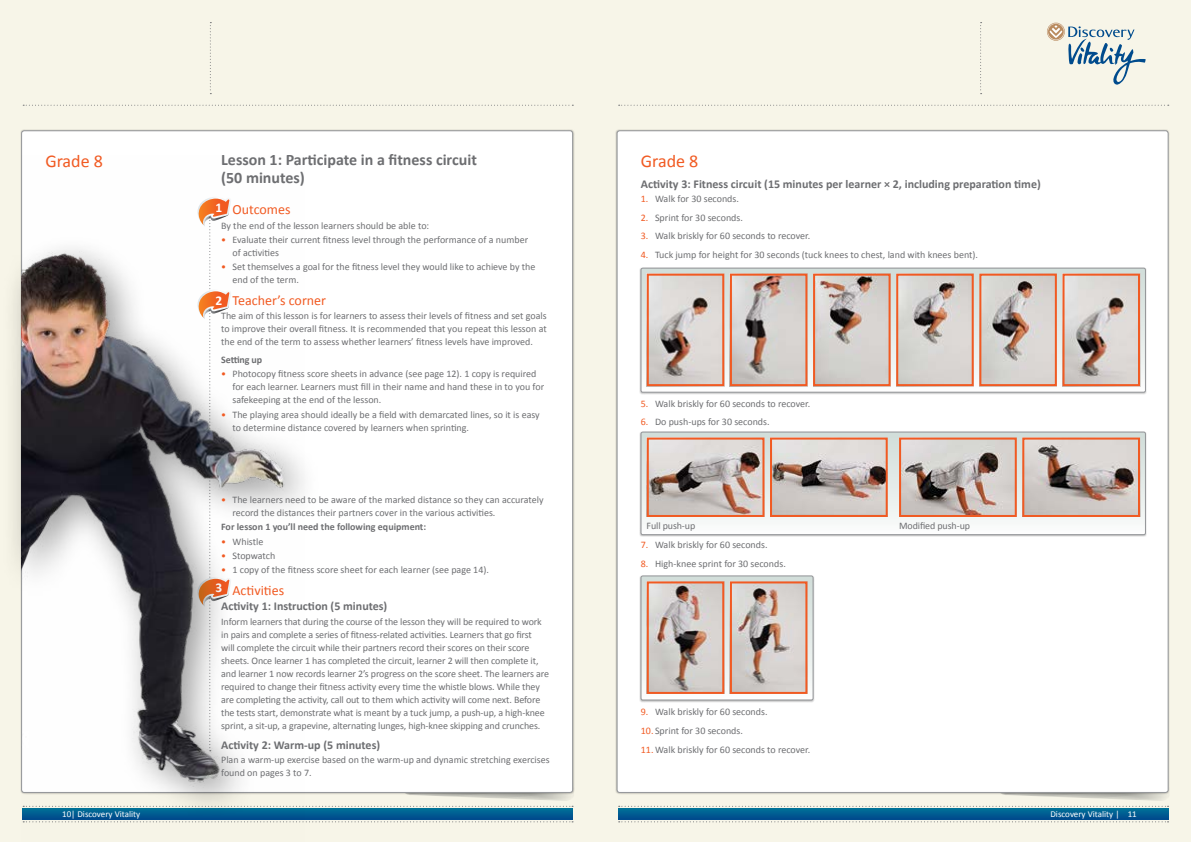
<style>
.page{position:relative;width:1191px;height:842px;background:#fff}
.page>*{position:absolute;margin:0;border:0;box-sizing:border-box;transform-origin:0 0}
.t1{font:18px "Calibri";color:#f15a22}
.t2{font:700 16px/18px "Calibri";color:#6d6e71}
.t3{font:14px "Calibri";color:#f15a22}
.t4{font:700 13.4px "Calibri";color:#fff}
.t5{font:700 12px "Calibri";color:#6d6e71}
.t6{font:10px/13px "Calibri";letter-spacing:-.005em;color:#6d6e71}
.t7{font:700 10px "Calibri";color:#6d6e71}
.t8{font:9px "Calibri";color:#fff}
.s1{color:#f15a22}
</style>
<div class="page">
<div style="left:0;top:0;width:595px;height:842px;background:#f7f5e8"></div>
<svg style="left:305px;top:821px;width:268px;height:1px"></svg>
<svg style="left:322px;top:806px;width:251px;height:1px"></svg>
<svg style="left:322px;top:808px;width:251px;height:11px;background:#005f92"></svg>
<div style="left:595px;top:0;width:596px;height:842px;background:#f7f5e8"></div>
<svg style="left:618px;top:821px;width:550px;height:1px"></svg>
<svg style="left:618px;top:806px;width:550px;height:1px"></svg>
<svg style="left:618px;top:808px;width:550px;height:11px;background:#005f92"></svg>
<svg style="left:618px;top:105px;width:550px;height:1px"></svg>
<svg style="left:23px;top:105px;width:550px;height:1px"></svg>
<svg style="left:980px;top:22px;width:1px;height:72px"></svg>
<svg style="left:210px;top:22px;width:1px;height:72px"></svg>
<svg style="left:1047px;top:23px;width:98px;height:62px"></svg>
<div style="left:22px;top:131px;width:550px;height:661px;background:#fff;border-radius:3px"></div>
<div style="left:617px;top:131px;width:551px;height:661px;background:#fff;border-radius:3px"></div>
<div style="left:0;top:234px;width:322px;height:587px;background:#000;opacity:.4"></div>
<img style="left:22px;top:155px;width:282px;height:668px">
<svg style="left:195px;top:197px;width:36px;height:554px"></svg>
<div style="left:639px;top:575px;width:175px;height:127px;background:#a9aaab"></div>
<svg style="left:641px;top:576px;width:172px;height:124px;background:#e4e3df"></svg>
<div style="left:641px;top:576px;width:172px;height:124px;border:1px solid #95979a;border-radius:2px"></div>
<img style="left:650px;top:584px;width:71px;height:107px">
<div style="left:647px;top:581px;width:77px;height:113px;border:2px solid #f15a22"></div>
<img style="left:733px;top:584px;width:71px;height:107px">
<div style="left:730px;top:581px;width:77px;height:113px;border:2px solid #f15a22"></div>
<div style="left:639px;top:267px;width:507px;height:127px;background:#000;opacity:.3"></div>
<svg style="left:641px;top:268px;width:504px;height:124px"></svg>
<div style="left:641px;top:268px;width:504px;height:124px;border:1px solid #95979a;border-radius:2px"></div>
<img style="left:650px;top:277px;width:71px;height:106px">
<div style="left:647px;top:274px;width:77px;height:112px;border:2px solid #f15a22"></div>
<img style="left:733px;top:277px;width:71px;height:106px">
<div style="left:730px;top:274px;width:77px;height:112px;border:2px solid #f15a22"></div>
<img style="left:816px;top:277px;width:71px;height:106px">
<div style="left:813px;top:274px;width:77px;height:112px;border:2px solid #f15a22"></div>
<img style="left:899px;top:277px;width:71px;height:106px">
<div style="left:896px;top:274px;width:77px;height:112px;border:2px solid #f15a22"></div>
<img style="left:982px;top:277px;width:71px;height:106px">
<div style="left:979px;top:274px;width:77px;height:112px;border:2px solid #f15a22"></div>
<img style="left:1065px;top:277px;width:72px;height:106px">
<div style="left:1062px;top:274px;width:78px;height:112px;border:2px solid #f15a22"></div>
<div style="left:639px;top:431px;width:507px;height:105px;background:#b3b4b6"></div>
<svg style="left:641px;top:432px;width:504px;height:103px;background:#eeedea"></svg>
<div style="left:641px;top:432px;width:504px;height:103px;border:1px solid #95979a;border-radius:2px"></div>
<img style="left:650px;top:441px;width:111px;height:73px">
<div style="left:647px;top:438px;width:117px;height:79px;border:2px solid #f15a22"></div>
<img style="left:773px;top:441px;width:111px;height:73px">
<div style="left:770px;top:438px;width:117px;height:79px;border:2px solid #f15a22"></div>
<img style="left:902px;top:441px;width:111px;height:73px">
<div style="left:899px;top:438px;width:117px;height:79px;border:2px solid #f15a22"></div>
<img style="left:1025px;top:441px;width:112px;height:73px">
<div style="left:1022px;top:438px;width:118px;height:79px;border:2px solid #f15a22"></div>
<h2 class="t2" style="left:221px;top:150px;width:257px">Lesson 1: Participate in a fitness circuit (50 minutes)</h2>
<h1 class="t1" style="left:45px;top:149px;width:59px">Grade 8</h1>
<h1 class="t1" style="left:641px;top:149px;width:59px">Grade 8</h1>
<h3 class="t3" style="left:232px;top:201px;width:59px">Outcomes</h3>
<p class="t6" style="left:221px;top:218px;width:210px">By the end of the lesson learners should be able to:</p>
<p class="t6" style="left:232px;top:233px;width:297px;text-indent:-11px"><span class="s1">•</span> Evaluate their current fitness level through the performance of a number of activities</p>
<p class="t6" style="left:232px;top:260px;width:304px;text-indent:-11px"><span class="s1">•</span> Set themselves a goal for the fitness level they would like to achieve by the end of the term.</p>
<h3 class="t3" style="left:232px;top:292px;width:95px">Teacher’s corner</h3>
<p class="t6" style="left:221px;top:309px;width:327px;text-align:justify">The aim of this lesson is for learners to assess their levels of fitness and set goals to improve their overall fitness. It is recommended that you repeat this lesson at the end of the term to assess whether learners’ fitness levels have improved.</p>
<p class="t7" style="left:221px;top:353px;width:43px">Setting up</p>
<p class="t6" style="left:232px;top:367px;width:313px;text-indent:-11px"><span class="s1">•</span> Photocopy fitness score sheets in advance (see page 12). 1 copy is required for each learner. Learners must fill in their name and hand these in to you for safekeeping at the end of the lesson.</p>
<p class="t6" style="left:232px;top:407px;width:309px;text-indent:-11px"><span class="s1">•</span> The playing area should ideally be a field with demarcated lines, so it is easy to determine distance covered by learners when sprinting.</p>
<p class="t5" style="left:641px;top:176px;width:401px">Activity 3: Fitness circuit (15 minutes per learner × 2, including preparation time)</p>
<p class="t6" style="left:641px;top:192px;width:100px"><span class="s1">1.</span> Walk for 30 seconds.</p>
<p class="t6" style="left:641px;top:210px;width:104px"><span class="s1">2.</span> Sprint for 30 seconds.</p>
<p class="t6" style="left:641px;top:229px;width:171px"><span class="s1">3.</span> Walk briskly for 60 seconds to recover.</p>
<p class="t6" style="left:641px;top:248px;width:339px"><span class="s1">4.</span> Tuck jump for height for 30 seconds (tuck knees to chest, land with knees bent).</p>
<h3 class="t4" style="left:215px;top:199px;width:8px">1</h3>
<h3 class="t4" style="left:215px;top:292px;width:8px">2</h3>
<p class="t6" style="left:641px;top:396px;width:171px"><span class="s1">5.</span> Walk briskly for 60 seconds to recover.</p>
<p class="t6" style="left:641px;top:415px;width:130px"><span class="s1">6.</span> Do push-ups for 30 seconds.</p>
<p class="t6" style="left:232px;top:492px;width:312px;text-indent:-11px"><span class="s1">•</span> The learners need to be aware of the marked distance so they can accurately record the distances their partners cover in the various activities.</p>
<p class="t7" style="left:221px;top:521px;width:206px">For lesson 1 you’ll need the following equipment:</p>
<p class="t6" style="left:221px;top:534px;width:44px"><span class="s1">•</span> Whistle</p>
<p class="t6" style="left:221px;top:549px;width:56px"><span class="s1">•</span> Stopwatch</p>
<p class="t6" style="left:221px;top:563px;width:269px"><span class="s1">•</span> 1 copy of the fitness score sheet for each learner (see page 14).</p>
<h3 class="t3" style="left:232px;top:582px;width:53px">Activities</h3>
<p class="t5" style="left:221px;top:599px;width:168px">Activity 1: Instruction (5 minutes)</p>
<p class="t6" style="left:221px;top:614px;width:329px">Inform learners that during the course of the lesson they will be required to work in pairs and complete a series of fitness-related activities. Learners that go first<br>will complete the circuit while their partners record their scores on their score sheets. Once learner 1 has completed the circuit, learner 2 will then complete it, and learner 1 now records learner 2’s progress on the score sheet. The learners are required to change their fitness activity every time the whistle blows. While they are completing the activity, call out to them which activity will come next. Before the tests start, demonstrate what is meant by a tuck jump, a push-up, a high-knee sprint, a sit-up, a grapevine, alternating lunges, high-knee skipping and crunches.</p>
<p class="t5" style="left:221px;top:737px;width:160px">Activity 2: Warm-up (5 minutes)</p>
<p class="t6" style="left:221px;top:753px;width:330px">Plan a warm-up exercise based on the warm-up and dynamic stretching exercises found on pages 3 to 7.</p>
<h3 class="t4" style="left:215px;top:579px;width:8px">3</h3>
<p class="t6" style="left:646px;top:519px;width:50px">Full push-up</p>
<p class="t6" style="left:899px;top:519px;width:72px">Modified push-up</p>
<p class="t6" style="left:641px;top:538px;width:128px"><span class="s1">7.</span> Walk briskly for 60 seconds.</p>
<p class="t6" style="left:641px;top:556px;width:146px"><span class="s1">8.</span> High-knee sprint for 30 seconds.</p>
<p class="t6" style="left:641px;top:705px;width:128px"><span class="s1">9.</span> Walk briskly for 60 seconds.</p>
<p class="t6" style="left:641px;top:724px;width:104px"><span class="s1">10.</span> Sprint for 30 seconds.</p>
<p class="t6" style="left:641px;top:742px;width:171px"><span class="s1">11.</span> Walk briskly for 60 seconds to recover.</p>
<p class="t8" style="left:62px;top:808px;width:80px">10| Discovery Vitality</p>
<p class="t8" style="left:1050px;top:808px;width:88px">Discovery Vitality | 11</p>
</div>
